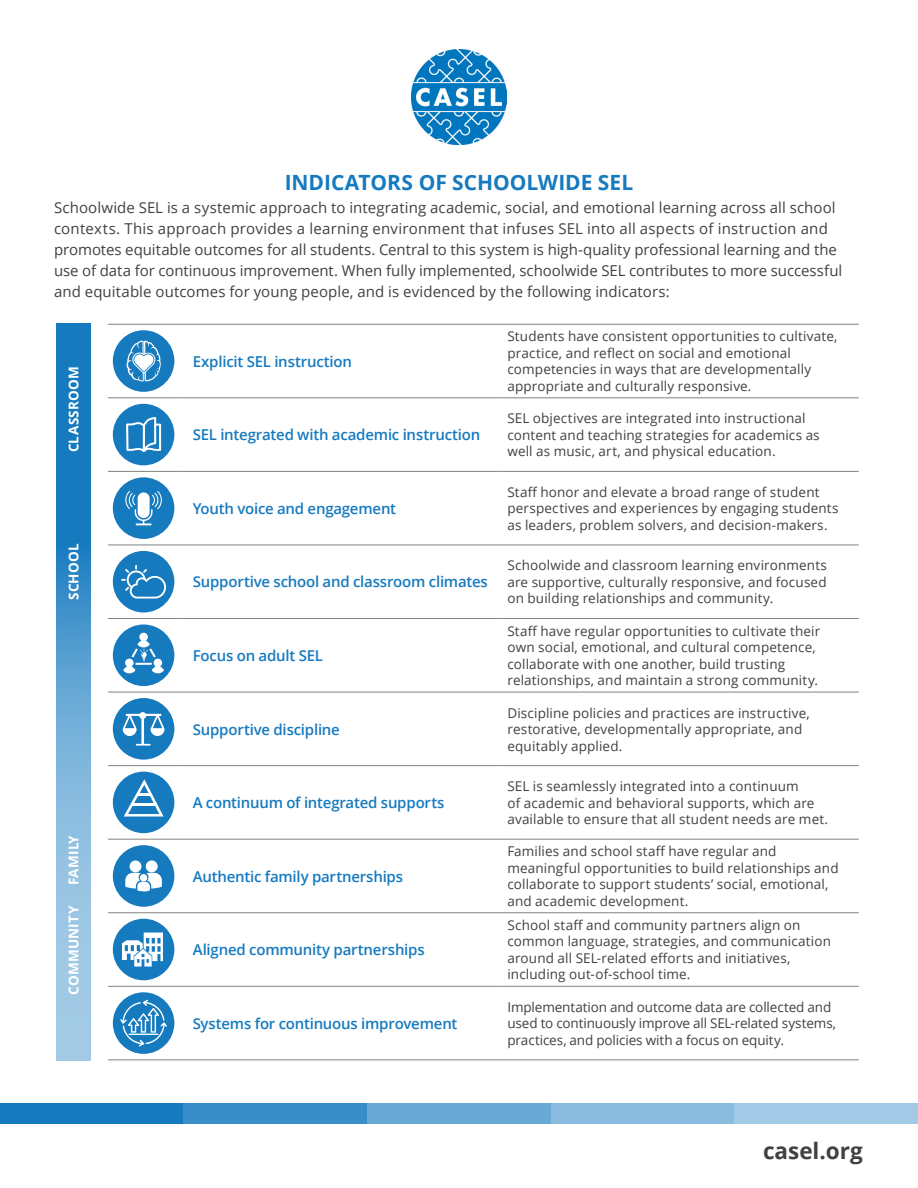
<style>
.page{position:relative;width:918px;height:1188px;background:#fff}
.page>*{position:absolute;margin:0;border:0;box-sizing:border-box;transform-origin:0 0}
.t1{font:700 22.5px "Open Sans";color:#414042}
.t2{font:700 21px "Open Sans";color:#167abf}
.t3{font:15px/21px "Open Sans";letter-spacing:.005em;color:#414042}
.t4{font:600 15px "Open Sans";letter-spacing:-.015em;color:#167abf}
.t5{font:13.5px/16.5px "Open Sans";letter-spacing:.01em;color:#414042}
.t6{font:13.5px/16.5px "Open Sans";letter-spacing:-.01em;color:#414042}
.t7{font:700 13.5px "Open Sans";letter-spacing:.015em;color:#fff}
</style>
<div class="page">
<svg style="left:57px;top:324px;width:34px;height:737px;background:#5ca2d2"></svg>
<img style="left:411px;top:50px;width:96px;height:95px">
<div style="left:0;top:1103px;width:184px;height:21px;background:#167abf"></div>
<div style="left:184px;top:1103px;width:183px;height:21px;background:#398ec9"></div>
<div style="left:367px;top:1103px;width:184px;height:21px;background:#68a9d5"></div>
<div style="left:551px;top:1103px;width:183px;height:21px;background:#8abcdf"></div>
<div style="left:734px;top:1103px;width:184px;height:21px;background:#a2cae6"></div>
<hr style="left:108px;top:324px;width:71px;height:1px;background:#808285">
<hr style="left:179px;top:324px;width:322px;height:1px;background:#808285">
<hr style="left:501px;top:324px;width:358px;height:1px;background:#808285">
<hr style="left:108px;top:397px;width:71px;height:1px;background:#808285">
<hr style="left:179px;top:397px;width:322px;height:1px;background:#808285">
<hr style="left:501px;top:397px;width:358px;height:1px;background:#808285">
<hr style="left:108px;top:471px;width:71px;height:1px;background:#808285">
<hr style="left:179px;top:471px;width:322px;height:1px;background:#808285">
<hr style="left:501px;top:471px;width:358px;height:1px;background:#808285">
<hr style="left:108px;top:545px;width:71px;height:1px;background:#808285">
<hr style="left:179px;top:545px;width:322px;height:1px;background:#808285">
<hr style="left:501px;top:545px;width:358px;height:1px;background:#808285">
<hr style="left:108px;top:618px;width:71px;height:1px;background:#808285">
<hr style="left:179px;top:618px;width:322px;height:1px;background:#808285">
<hr style="left:501px;top:618px;width:358px;height:1px;background:#808285">
<hr style="left:108px;top:692px;width:71px;height:1px;background:#808285">
<hr style="left:179px;top:692px;width:322px;height:1px;background:#808285">
<hr style="left:501px;top:692px;width:358px;height:1px;background:#808285">
<hr style="left:108px;top:765px;width:71px;height:1px;background:#808285">
<hr style="left:179px;top:765px;width:322px;height:1px;background:#808285">
<hr style="left:501px;top:765px;width:358px;height:1px;background:#808285">
<hr style="left:108px;top:839px;width:71px;height:1px;background:#808285">
<hr style="left:179px;top:839px;width:322px;height:1px;background:#808285">
<hr style="left:501px;top:839px;width:358px;height:1px;background:#808285">
<hr style="left:108px;top:912px;width:71px;height:1px;background:#808285">
<hr style="left:179px;top:912px;width:322px;height:1px;background:#808285">
<hr style="left:501px;top:912px;width:358px;height:1px;background:#808285">
<hr style="left:108px;top:986px;width:71px;height:1px;background:#808285">
<hr style="left:179px;top:986px;width:322px;height:1px;background:#808285">
<hr style="left:501px;top:986px;width:358px;height:1px;background:#808285">
<hr style="left:108px;top:1059px;width:71px;height:1px;background:#808285">
<hr style="left:179px;top:1059px;width:322px;height:1px;background:#808285">
<hr style="left:501px;top:1059px;width:358px;height:1px;background:#808285">
<div style="left:113px;top:330px;width:61px;height:62px;background:#167abf;border-radius:50%"></div>
<svg style="left:126px;top:340px;width:35px;height:41px"></svg>
<div style="left:113px;top:404px;width:61px;height:61px;background:#167abf;border-radius:50%"></div>
<svg style="left:126px;top:417px;width:35px;height:35px"></svg>
<div style="left:113px;top:477px;width:61px;height:62px;background:#167abf;border-radius:50%"></div>
<svg style="left:125px;top:491px;width:37px;height:34px"></svg>
<div style="left:113px;top:551px;width:61px;height:62px;background:#167abf;border-radius:50%"></div>
<svg style="left:121px;top:565px;width:45px;height:34px"></svg>
<div style="left:113px;top:625px;width:61px;height:61px;background:#167abf;border-radius:50%"></div>
<svg style="left:123px;top:632px;width:41px;height:42px"></svg>
<div style="left:113px;top:698px;width:61px;height:62px;background:#167abf;border-radius:50%"></div>
<svg style="left:123px;top:712px;width:42px;height:34px"></svg>
<div style="left:113px;top:772px;width:61px;height:61px;background:#167abf;border-radius:50%"></div>
<svg style="left:124px;top:779px;width:40px;height:38px"></svg>
<hr style="left:132px;top:804px;width:24px;height:2px;background:#fff">
<div style="left:113px;top:845px;width:61px;height:62px;background:#167abf;border-radius:50%"></div>
<div style="left:130px;top:860px;width:11px;height:12px;background:#fff;border-radius:50%"></div>
<div style="left:146px;top:860px;width:12px;height:12px;background:#fff;border-radius:50%"></div>
<svg style="left:125px;top:873px;width:37px;height:19px"></svg>
<div style="left:140px;top:874px;width:7px;height:7px;background:#fff;border-radius:50%"></div>
<div style="left:113px;top:919px;width:61px;height:61px;background:#167abf;border-radius:50%"></div>
<svg style="left:122px;top:933px;width:41px;height:34px"></svg>
<div style="left:113px;top:992px;width:61px;height:62px;background:#167abf;border-radius:50%"></div>
<svg style="left:120px;top:1000px;width:47px;height:47px"></svg>
<p class="t2" style="left:285px;top:168px;width:350px">INDICATORS OF SCHOOLWIDE SEL</p>
<p class="t3" style="left:54px;top:197px;width:790px">Schoolwide SEL is a systemic approach to integrating academic, social, and emotional learning across all school contexts. This approach provides a learning environment that infuses SEL into all aspects of instruction and promotes equitable outcomes for all students. Central to this system is high-quality professional learning and the use of data for continuous improvement. When fully implemented, schoolwide SEL contributes to more successful and equitable outcomes for young people, and is evidenced by the following indicators:</p>
<p class="t7" style="left:64px;top:452px;width:88px;rotate:-90deg">CLASSROOM</p>
<p class="t7" style="left:64px;top:600px;width:58px;rotate:-90deg">SCHOOL</p>
<p class="t7" style="left:64px;top:885px;width:51px;rotate:-90deg">FAMILY</p>
<p class="t7" style="left:64px;top:995px;width:90px;rotate:-90deg">COMMUNITY</p>
<p class="t4" style="left:193px;top:351px;width:161px">Explicit SEL instruction</p>
<p class="t4" style="left:193px;top:425px;width:289px">SEL integrated with academic instruction</p>
<p class="t4" style="left:193px;top:498px;width:205px">Youth voice and engagement</p>
<p class="t4" style="left:193px;top:572px;width:297px">Supportive school and classroom climates</p>
<p class="t4" style="left:193px;top:645px;width:132px">Focus on adult SEL</p>
<p class="t4" style="left:193px;top:719px;width:149px">Supportive discipline</p>
<p class="t4" style="left:193px;top:792px;width:253px">A continuum of integrated supports</p>
<p class="t4" style="left:193px;top:866px;width:212px">Authentic family partnerships</p>
<p class="t4" style="left:193px;top:940px;width:234px">Aligned community partnerships</p>
<p class="t4" style="left:193px;top:1013px;width:266px">Systems for continuous improvement</p>
<p class="t5" style="left:507px;top:328px;width:331px">Students have consistent opportunities to cultivate, practice, and reflect on social and emotional competencies in ways that are developmentally appropriate and culturally responsive.</p>
<p class="t5" style="left:507px;top:410px;width:314px">SEL objectives are integrated into instructional content and teaching strategies for academics as well as music, art, and physical education.</p>
<p class="t5" style="left:507px;top:483px;width:333px">Staff honor and elevate a broad range of student perspectives and experiences by engaging students as leaders, problem solvers, and decision-makers.</p>
<p class="t5" style="left:507px;top:557px;width:321px;text-align:justify">Schoolwide and classroom learning environments are supportive, culturally responsive, and focused on building relationships and community.</p>
<p class="t5" style="left:507px;top:622px;width:314px">Staff have regular opportunities to cultivate their own social, emotional, and cultural competence, collaborate with one another, build trusting relationships, and maintain a strong community.</p>
<p class="t5" style="left:507px;top:704px;width:304px">Discipline policies and practices are instructive, restorative, developmentally appropriate, and equitably applied.</p>
<p class="t5" style="left:507px;top:778px;width:322px">SEL is seamlessly integrated into a continuum<br>of academic and behavioral supports, which are available to ensure that all student needs are met.</p>
<p class="t5" style="left:507px;top:843px;width:333px">Families and school staff have regular and meaningful opportunities to build relationships and collaborate to support students’ social, emotional, and academic development.</p>
<p class="t5" style="left:507px;top:916px;width:325px">School staff and community partners align on common language, strategies, and communication around all SEL-related efforts and initiatives, including out-of-school time.</p>
<p class="t6" style="left:507px;top:998px;width:330px">Implementation and outcome data are collected and used to continuously improve all SEL-related systems, practices, and policies with a focus on equity.</p>
<p class="t1" style="left:763px;top:1135px;width:101px">casel.org</p>
</div>
